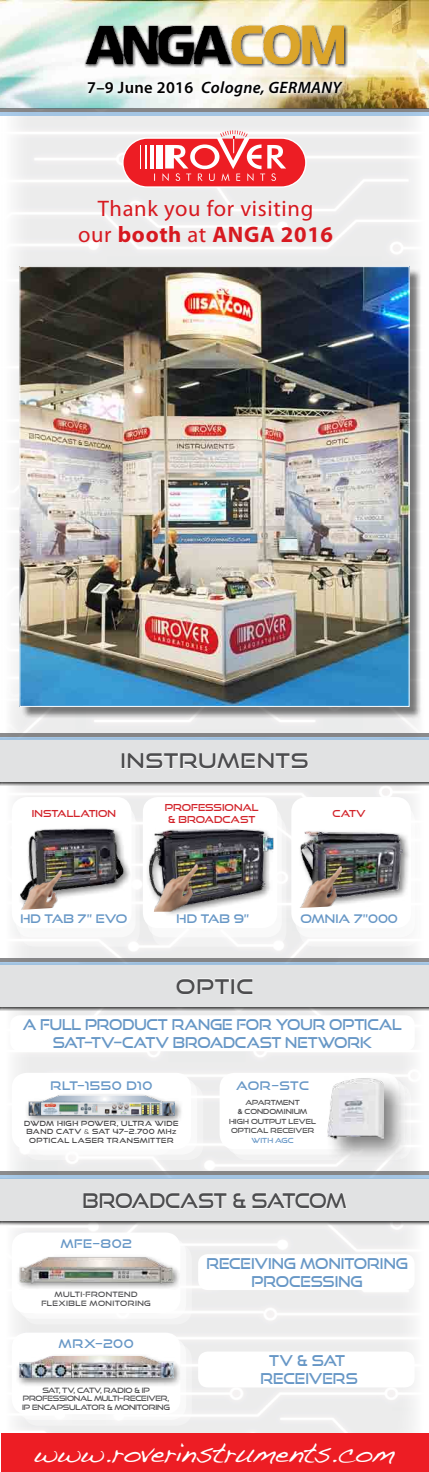
<style>
.page{position:relative;width:429px;height:1472px;background:#fff}
.page>*{position:absolute;margin:0;border:0;box-sizing:border-box;transform-origin:0 0}
.t1{font:28.9px "Handwriting Dakota";letter-spacing:-.02em;color:#fff;scale:.96 1}
.t2{font:22.5px/26.3px "Myriad Pro";letter-spacing:.03em;color:#d71920;text-align:center}
.t3{font:20.3px "Good Times Rg";letter-spacing:.02em;color:#4d4d4f}
.t4{font:20.3px "Good Times Rg";letter-spacing:-.03em;color:#4d4d4f;scale:.9 1}
.t5{font:italic 600 16.5px "Myriad Pro";letter-spacing:.02em;color:#000}
.t6{font:15px/18px "Good Times Rg";letter-spacing:-.01em;color:#6797c6;text-align:center;scale:.92 1}
.t7{font:11.9px "Good Times Rg";letter-spacing:.02em;color:#6797c6}
.t8{font:11.9px "Good Times Rg";letter-spacing:-.005em;color:#6797c6}
.t9{font:9.6px/11.6px "Good Times Rg";letter-spacing:-.005em;color:#d2232a;text-align:center}
.t10{font:7.4px/8.8px "Good Times Rg";letter-spacing:-.03em;color:#4d4d4f;text-align:center}
.t11{font:7.4px/8.8px "Good Times Rg";letter-spacing:.05em;color:#4d4d4f;text-align:center}
.t12{font:7.1px/8.5px "Good Times Rg";letter-spacing:.05em;color:#414042;text-align:center}
.t13{font:7px/9.5px "Good Times Rg";color:#4d4d4f;text-align:center}
.t14{font:7px "Good Times Rg";color:#6797c6}
.s1{font-style:normal}
.s2{font-weight:700}
.s3{font-family:"Eurostile";color:#4d4d4f}
.s4{font-size:5.3px}
.s5{font-family:"Geometos"}
</style>
<div class="page">
<img style="left:0;top:0;width:428px;height:682px">
<img style="left:0;top:1px;width:428px;height:107px">
<div style="left:1px;top:1433px;width:426px;height:38px;background:#ed1d24"></div>
<div style="left:0;top:962px;width:428px;height:49px;background:#000;opacity:.75"></div>
<div style="left:0;top:964px;width:428px;height:42px;background:#e1e2e3"></div>
<hr style="left:0;top:961px;width:428px;height:3px;background:#7cafde">
<svg style="left:0;top:957px;width:428px;height:4px;background:#a09fa0"></svg>
<svg style="left:176px;top:978px;width:53px;height:16px"></svg>
<div style="left:231px;top:978px;width:3px;height:15px;border:1px solid #fff"></div>
<svg style="left:237px;top:978px;width:16px;height:16px"></svg>
<div style="left:23px;top:1343px;width:168px;height:82px;background:#f2f2f3;border-radius:15px"></div>
<div style="left:17px;top:1338px;width:169px;height:81px;background:#fff;border-radius:15px"></div>
<div style="left:16px;top:1353px;width:165px;height:33px;background:#000;opacity:.5"></div>
<img style="left:19px;top:1356px;width:154px;height:21px">
<div style="left:0;top:1176px;width:428px;height:49px;background:#000;opacity:.75"></div>
<div style="left:0;top:1178px;width:428px;height:43px;background:#e1e2e3"></div>
<svg style="left:0;top:1174px;width:428px;height:4px;background:#9bb4cb"></svg>
<hr style="left:0;top:1171px;width:428px;height:3px;background:#4d4d4f">
<svg style="left:83px;top:1192px;width:263px;height:16px"></svg>
<div style="left:23px;top:1243px;width:168px;height:81px;background:#f2f2f2;border-radius:15px"></div>
<div style="left:17px;top:1238px;width:169px;height:80px;background:#fff;border-radius:15px"></div>
<div style="left:17px;top:1254px;width:163px;height:36px;background:#000;opacity:.5"></div>
<img style="left:19px;top:1255px;width:154px;height:28px">
<div style="left:20px;top:815px;width:119px;height:131px;background:#f5f5f5;border-radius:15px"></div>
<div style="left:16px;top:806px;width:119px;height:131px;background:#fff;border-radius:15px"></div>
<div style="left:152px;top:815px;width:134px;height:131px;background:#f3f3f3;border-radius:15px"></div>
<div style="left:147px;top:806px;width:134px;height:131px;background:#fff;border-radius:15px"></div>
<div style="left:299px;top:815px;width:119px;height:131px;background:#f9f9f8;border-radius:15px"></div>
<div style="left:295px;top:806px;width:119px;height:131px;background:#fff;border-radius:15px"></div>
<img style="left:28px;top:828px;width:99px;height:69px">
<img style="left:20px;top:867px;width:43px;height:43px">
<div style="left:146px;top:826px;width:127px;height:90px;background:#000;opacity:.5"></div>
<img style="left:149px;top:827px;width:116px;height:83px">
<img style="left:263px;top:836px;width:10px;height:16px">
<img style="left:154px;top:862px;width:45px;height:49px">
<div style="left:297px;top:828px;width:113px;height:79px;background:#000;opacity:.5"></div>
<img style="left:297px;top:831px;width:105px;height:67px">
<img style="left:297px;top:864px;width:46px;height:44px">
<div style="left:0;top:737px;width:428px;height:48px;background:#000;opacity:.75"></div>
<div style="left:0;top:739px;width:428px;height:42px;background:#e1e2e3"></div>
<svg style="left:0;top:736px;width:428px;height:4px;background:#99b2c9"></svg>
<hr style="left:0;top:733px;width:428px;height:3px;background:#4d4d4f">
<div style="left:121px;top:753px;width:4px;height:15px;border:1px solid #fff"></div>
<svg style="left:128px;top:753px;width:180px;height:16px"></svg>
<div style="left:24px;top:1083px;width:179px;height:76px;background:#f3f3f3;border-radius:15px"></div>
<div style="left:18px;top:1078px;width:179px;height:76px;background:#fff;border-radius:15px"></div>
<div style="left:32px;top:1087px;width:140px;height:68px;background:#fff;border-radius:15px"></div>
<div style="left:25px;top:1092px;width:158px;height:31px;background:#000;opacity:.5"></div>
<img style="left:28px;top:1094px;width:146px;height:21px">
<div style="left:231px;top:1083px;width:179px;height:76px;background:#f2f2f2;border-radius:15px"></div>
<div style="left:225px;top:1078px;width:179px;height:76px;background:#fff;border-radius:15px"></div>
<div style="left:324px;top:1074px;width:85px;height:90px;background:#000;opacity:.5"></div>
<img style="left:327px;top:1078px;width:55px;height:61px">
<svg style="left:79px;top:73px;width:271px;height:32px"></svg>
<hr style="left:0;top:112px;width:428px;height:3px;background:#7cafde">
<svg style="left:0;top:108px;width:428px;height:4px;background:#7f8080"></svg>
<svg style="left:122px;top:130px;width:184px;height:58px"></svg>
<div style="left:83px;top:25px;width:264px;height:43px;background:#000;opacity:.75"></div>
<img style="left:85px;top:26px;width:258px;height:37px">
<div style="left:21px;top:268px;width:400px;height:451px;background:#000;opacity:.5"></div>
<img style="left:22px;top:268px;width:384px;height:436px">
<p class="t5" style="left:87px;top:77px;width:255px"><span class="s1">7–9 June 2016</span> Cologne, GERMANY</p>
<h2 class="t2" style="left:78px;top:195px;width:256px">Thank you for visiting<br>our <span class="s2">booth</span> at <span class="s2">ANGA 2016</span></h2>
<h3 class="t3" style="left:120px;top:748px;width:189px">INSTRUMENTS</h3>
<p class="t9" style="left:32px;top:807px;width:85px">INSTALLATION</p>
<p class="t9" style="left:164px;top:801px;width:95px">PROFESSIONAL &amp; BROADCAST</p>
<p class="t9" style="left:332px;top:807px;width:35px">CATV</p>
<p class="t7" style="left:20px;top:910px;width:108px">HD TAB 7” EVO</p>
<p class="t7" style="left:176px;top:910px;width:74px">HD TAB 9”</p>
<h3 class="t3" style="left:176px;top:973px;width:79px">OPTIC</h3>
<p class="t8" style="left:300px;top:910px;width:99px">OMNIA 7”000</p>
<p class="t6" style="left:23px;top:1015px;width:413px">A FULL PRODUCT RANGE FOR YOUR OPTICAL<br>SAT–TV–CATV BROADCAST NETWORK</p>
<p class="t7" style="left:50px;top:1078px;width:103px">RLT–1550 D10</p>
<p class="t12" style="left:24px;top:1118px;width:155px">DWDM HIGH POWER, ULTRA WIDE<br>BAND CATV <span class="s3">&amp;</span> SAT 47–2.700 MH<span class="s4">Z<br></span>OPTICAL LASER TRANSMITTER</p>
<p class="t7" style="left:236px;top:1078px;width:74px">AOR–STC</p>
<p class="t13" style="left:229px;top:1097px;width:88px">APARTMENT<br><span class="s5">&amp;</span> CONDOMINIUM<br>HIGH OUTPUT LEVEL<br>OPTICAL RECEIVER</p>
<p class="t14" style="left:251px;top:1135px;width:43px">WITH AGC</p>
<h3 class="t4" style="left:82px;top:1188px;width:294px">BROADCAST &amp; SATCOM</h3>
<p class="t7" style="left:60px;top:1235px;width:73px">MFE–802</p>
<p class="t11" style="left:41px;top:1289px;width:111px">MULTI-FRONTEND<br>FLEXIBLE MONITORING</p>
<p class="t7" style="left:58px;top:1335px;width:77px">MRX–200</p>
<p class="t10" style="left:22px;top:1385px;width:149px">SAT, TV, CATV, RADIO &amp; IP<br>PROFESSIONAL MULTI–RECEIVER,<br>IP ENCAPSULATOR &amp; MONITORING</p>
<p class="t6" style="left:206px;top:1253px;width:220px">RECEIVING MONITORING<br>PROCESSING</p>
<p class="t6" style="left:260px;top:1351px;width:107px">TV &amp; SAT<br>RECEIVERS</p>
<h1 class="t1" style="left:34px;top:1434px;width:377px">www.roverinstruments.com</h1>
</div>
